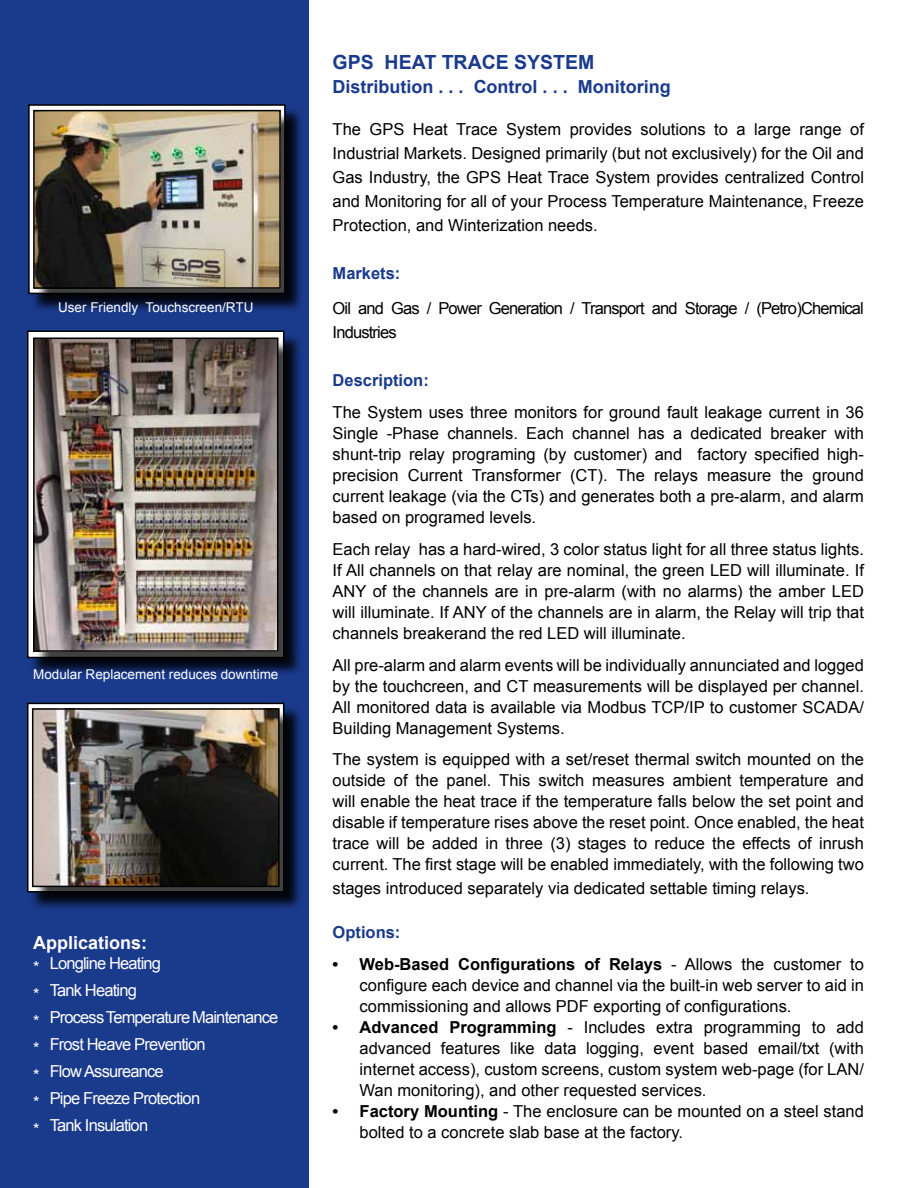
<style>
.page{position:relative;width:918px;height:1188px;background:#fff}
.page>*{position:absolute;margin:0;border:0;box-sizing:border-box;transform-origin:0 0}
.t1{font:700 19.5px "Arial";color:#1a3a8c}
.t2{font:700 18px "Arial";color:#1a3a8c}
.t3{font:700 18px "Arial";color:#fff}
.t4{font:16.5px/21px "Arial";color:#000;text-align:justify}
.t5{font:16.5px/27px "Arial";letter-spacing:-.05em;color:#fff}
.t6{font:16.5px/24px "Arial";letter-spacing:-.05em;color:#000}
.t7{font:700 16.5px "Arial";color:#1a3a8c}
.t8{font:13.5px "Arial";color:#fff}
.s1{font-weight:700}
</style>
<div class="page">
<div style="left:0;top:0;width:309px;height:1188px;background:#1a3a8c"></div>
<div style="left:30px;top:107px;width:274px;height:206px;background:#183581"></div>
<svg style="left:31px;top:107px;width:252px;height:184px"></svg>
<div style="left:28px;top:104px;width:258px;height:190px;border:2px solid #000"></div>
<div style="left:29px;top:333px;width:274px;height:344px;background:#000;opacity:.75"></div>
<div style="left:28px;top:331px;width:256px;height:327px;background:#fff"></div>
<div style="left:27px;top:330px;width:257px;height:328px;border:2px solid #000"></div>
<div style="left:35px;top:112px;width:264px;height:196px;background:#000;opacity:.75"></div>
<img style="left:36px;top:113px;width:242px;height:173px">
<div style="left:33px;top:110px;width:248px;height:179px;border:2px solid #000"></div>
<div style="left:35px;top:340px;width:262px;height:330px;background:#000;opacity:.75"></div>
<img style="left:36px;top:341px;width:239px;height:308px">
<div style="left:33px;top:338px;width:245px;height:314px;border:2px solid #000"></div>
<div style="left:29px;top:705px;width:274px;height:206px;background:#000;opacity:.75"></div>
<div style="left:27px;top:703px;width:257px;height:190px;border:2px solid #000"></div>
<div style="left:34px;top:710px;width:264px;height:196px;background:#000;opacity:.75"></div>
<img style="left:35px;top:711px;width:242px;height:173px">
<div style="left:32px;top:708px;width:248px;height:179px;border:2px solid #000"></div>
<p class="t8" style="left:58px;top:298px;width:197px">User Friendly Touchscreen/RTU</p>
<p class="t8" style="left:33px;top:665px;width:247px">Modular Replacement reduces downtime</p>
<p class="t3" style="left:33px;top:931px;width:116px">Applications:</p>
<p class="t5" style="left:50px;top:950px;width:230px">Longline Heating<br>Tank Heating<br>Process Temperature Maintenance<br>Frost Heave Prevention<br>Flow Assureance<br>Pipe Freeze Protection<br>Tank Insulation</p>
<p class="t5" style="left:33px;top:954px;width:8px;text-align:justify">* * * * * * *</p>
<p class="t1" style="left:333px;top:49px;width:263px">GPS HEAT TRACE SYSTEM</p>
<p class="t2" style="left:333px;top:75px;width:340px">Distribution . . . Control . . . Monitoring</p>
<p class="t4" style="left:333px;top:118px;width:533px;line-height:24px">The GPS Heat Trace System provides solutions to a large range of Industrial Markets. Designed primarily (but not exclusively) for the Oil and Gas Industry, the GPS Heat Trace System provides centralized Control and Monitoring for all of your Process Temperature Maintenance, Freeze Protection, and Winterization needs.</p>
<p class="t7" style="left:333px;top:263px;width:69px">Markets:</p>
<p class="t6" style="left:333px;top:296px;width:533px">Oil and Gas / Power Generation / Transport and Storage / (Petro)Chemical<br>Industries</p>
<p class="t7" style="left:333px;top:369px;width:98px">Description:</p>
<p class="t4" style="left:333px;top:402px;width:533px">The System uses three monitors for ground fault leakage current in 36<br>Single -Phase channels. Each channel has a dedicated breaker with shunt-trip relay programing (by customer) and factory specified high&shy;precision Current Transformer (CT). The relays measure the ground current leakage (via the CTs) and generates both a pre-alarm, and alarm based on programed levels.</p>
<p class="t4" style="left:333px;top:539px;width:533px">Each relay has a hard-wired, 3 color status light for all three status lights.<br>If All channels on that relay are nominal, the green LED will illuminate. If ANY of the channels are in pre-alarm (with no alarms) the amber LED will illuminate. If ANY of the channels are in alarm, the Relay will trip that channels breakerand the red LED will illuminate.</p>
<p class="t4" style="left:333px;top:654px;width:533px">All pre-alarm and alarm events will be individually annunciated and logged by the touchcreen, and CT measurements will be displayed per channel.<br>All monitored data is available via Modbus TCP/IP to customer SCADA/ Building Management Systems.</p>
<p class="t4" style="left:333px;top:749px;width:533px">The system is equipped with a set/reset thermal switch mounted on the outside of the panel. This switch measures ambient temperature and will enable the heat trace if the temperature falls below the set point and disable if temperature rises above the reset point. Once enabled, the heat trace will be added in three (3) stages to reduce the effects of inrush current. The first stage will be enabled immediately, with the following two</p>
<p class="t4" style="left:333px;top:878px;width:478px">stages introduced separately via dedicated settable timing relays.</p>
<p class="t7" style="left:333px;top:921px;width:69px">Options:</p>
<p class="t4" style="left:360px;top:954px;width:506px;text-indent:-27px"><span class="s1">• Web-Based Configurations of Relays</span> - Allows the customer to configure each device and channel via the built-in web server to aid in commissioning and allows PDF exporting of configurations.</p>
<p class="t4" style="left:360px;top:1017px;width:506px;text-indent:-27px"><span class="s1">• Advanced Programming</span> - Includes extra programming to add advanced features like data logging, event based email/txt (with internet access), custom screens, custom system web-page (for LAN/ Wan monitoring), and other requested services.</p>
<p class="t4" style="left:360px;top:1101px;width:506px;text-indent:-27px"><span class="s1">• Factory Mounting</span> - The enclosure can be mounted on a steel stand bolted to a concrete slab base at the factory.</p>
</div>
